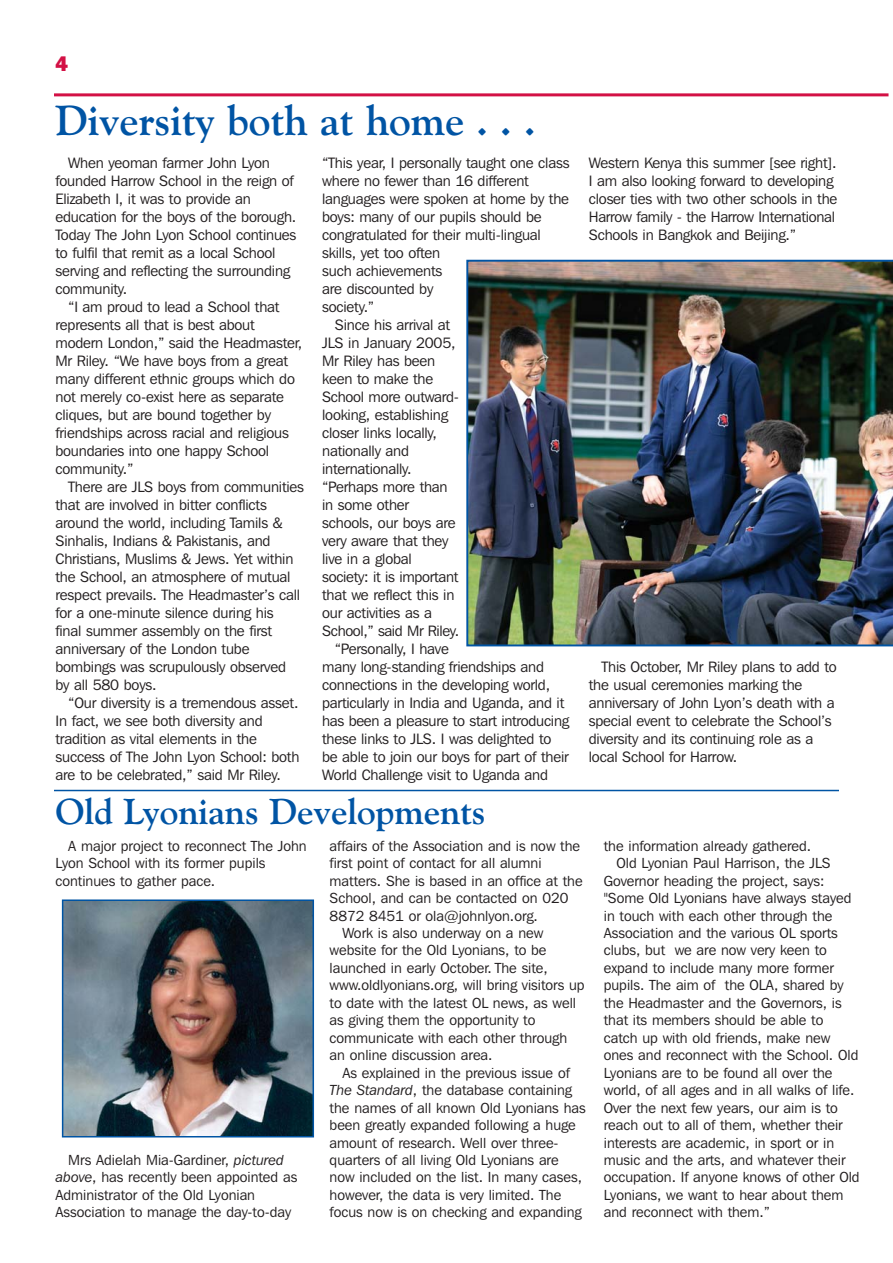
<style>
.page{position:relative;width:893px;height:1263px;background:#fff}
.page>*{position:absolute;margin:0;border:0;box-sizing:border-box;transform-origin:0 0}
.t1{font:700 42px "Goudy Old Style BT";color:#0054a4}
.t2{font:700 36px "Goudy Old Style BT";color:#0054a4}
.t3{font:800 21px "Franklin Gothic";color:#d31145}
.t4{font:15px/18px "Franklin Gothic IT Cby BT";letter-spacing:-.01em;color:#231f20}
.t5{font:14.55px/17.4px "Franklin Gothic IT Cby BT";color:#231f20}
.s1{font-style:italic}
</style>
<div class="page">
<hr style="left:54px;top:93px;width:834px;height:3px;background:#d31145">
<hr style="left:54px;top:790px;width:785px;height:1px;background:#0054a4">
<img style="left:466px;top:260px;width:427px;height:386px">
<img style="left:65px;top:902px;width:246px;height:232px">
<div style="left:62px;top:899px;width:252px;height:238px;border:2px solid #0054a4"></div>
<h3 class="t3" style="left:56px;top:57px;width:14px">4</h3>
<h1 class="t1" style="left:56px;top:105px;width:482px">Diversity both at home . . .</h1>
<p class="t4" style="left:55px;top:155px;width:242px;text-indent:13px">When yeoman farmer John Lyon founded Harrow School in the reign of<br>Elizabeth I, it was to provide an education for the boys of the borough.<br>Today The John Lyon School continues to fulfil that remit as a local School serving and reflecting the surrounding community.</p>
<p class="t4" style="left:55px;top:299px;width:248px;text-indent:13px">“I am proud to lead a School that represents all that is best about modern London,” said the Headmaster, Mr Riley. “We have boys from a great many different ethnic groups which do not merely co-exist here as separate cliques, but are bound together by friendships across racial and religious boundaries into one happy School community.”</p>
<p class="t4" style="left:55px;top:479px;width:250px;text-indent:13px">There are JLS boys from communities that are involved in bitter conflicts around the world, including Tamils &amp; Sinhalis, Indians &amp; Pakistanis, and Christians, Muslims &amp; Jews. Yet within the School, an atmosphere of mutual respect prevails. The Headmaster’s call for a one-minute silence during his<br>final summer assembly on the first anniversary of the London tube bombings was scrupulously observed<br>by all 580 boys.</p>
<p class="t4" style="left:55px;top:695px;width:245px;text-indent:13px">“Our diversity is a tremendous asset.<br>In fact, we see both diversity and tradition as vital elements in the success of The John Lyon School: both are to be celebrated,” said Mr Riley.</p>
<p class="t4" style="left:322px;top:155px;width:249px">“This year, I personally taught one class</p>
<p class="t4" style="left:322px;top:173px;width:208px">where no fewer than 16 different</p>
<p class="t4" style="left:322px;top:191px;width:248px">languages were spoken at home by the</p>
<p class="t4" style="left:322px;top:209px;width:221px">boys: many of our pupils should be</p>
<p class="t4" style="left:322px;top:227px;width:220px">congratulated for their multi-lingual</p>
<p class="t4" style="left:322px;top:245px;width:120px">skills, yet too often</p>
<p class="t4" style="left:322px;top:263px;width:122px">such achievements</p>
<p class="t4" style="left:322px;top:281px;width:113px">are discounted by</p>
<p class="t4" style="left:322px;top:299px;width:54px">society.”</p>
<p class="t4" style="left:335px;top:317px;width:117px">Since his arrival at</p>
<p class="t4" style="left:322px;top:335px;width:135px">JLS in January 2005,</p>
<p class="t4" style="left:322px;top:353px;width:115px">Mr Riley has been</p>
<p class="t4" style="left:322px;top:371px;width:113px">keen to make the</p>
<p class="t4" style="left:322px;top:389px;width:138px">School more outward-</p>
<p class="t4" style="left:322px;top:407px;width:127px">looking, establishing</p>
<p class="t4" style="left:322px;top:425px;width:116px">closer links locally,</p>
<p class="t4" style="left:322px;top:443px;width:88px">nationally and</p>
<p class="t4" style="left:322px;top:461px;width:91px">internationally.</p>
<p class="t4" style="left:322px;top:479px;width:127px">“Perhaps more than</p>
<p class="t4" style="left:322px;top:497px;width:89px">in some other</p>
<p class="t4" style="left:322px;top:515px;width:135px">schools, our boys are</p>
<p class="t4" style="left:322px;top:533px;width:128px">very aware that they</p>
<p class="t4" style="left:322px;top:551px;width:91px">live in a global</p>
<p class="t4" style="left:322px;top:569px;width:138px">society: it is important</p>
<p class="t4" style="left:322px;top:587px;width:134px">that we reflect this in</p>
<p class="t4" style="left:322px;top:605px;width:111px">our activities as a</p>
<p class="t4" style="left:322px;top:623px;width:139px">School,” said Mr Riley.</p>
<p class="t4" style="left:335px;top:641px;width:115px">“Personally, I have</p>
<p class="t4" style="left:322px;top:659px;width:223px">many long-standing friendships and</p>
<p class="t4" style="left:322px;top:677px;width:230px">connections in the developing world,</p>
<p class="t4" style="left:322px;top:695px;width:244px">particularly in India and Uganda, and it</p>
<p class="t4" style="left:322px;top:713px;width:248px">has been a pleasure to start introducing</p>
<p class="t4" style="left:322px;top:731px;width:231px">these links to JLS. I was delighted to</p>
<p class="t4" style="left:322px;top:749px;width:248px">be able to join our boys for part of their</p>
<p class="t4" style="left:322px;top:767px;width:227px">World Challenge visit to Uganda and</p>
<h2 class="t2" style="left:56px;top:798px;width:432px">Old Lyonians Developments</h2>
<p class="t4" style="left:589px;top:155px;width:250px">Western Kenya this summer [see right].<br>I am also looking forward to developing closer ties with two other schools in the Harrow family - the Harrow International Schools in Bangkok and Beijing.”</p>
<p class="t4" style="left:589px;top:659px;width:249px;text-indent:13px">This October, Mr Riley plans to add to the usual ceremonies marking the anniversary of John Lyon’s death with a special event to celebrate the School’s diversity and its continuing role as a local School for Harrow.</p>
<p class="t5" style="left:55px;top:838px;width:253px;text-indent:13px">A major project to reconnect The John<br>Lyon School with its former pupils continues to gather pace.</p>
<p class="t5" style="left:55px;top:1152px;width:243px;text-indent:13px">Mrs Adielah Mia-Gardiner, <span class="s1">pictured above</span>, has recently been appointed as Administrator of the Old Lyonian Association to manage the day-to-day</p>
<p class="t5" style="left:330px;top:838px;width:252px">affairs of the Association and is now the</p>
<p class="t5" style="left:330px;top:855px;width:213px">first point of contact for all alumni</p>
<p class="t5" style="left:330px;top:873px;width:255px">matters. She is based in an office at the</p>
<p class="t5" style="left:330px;top:890px;width:240px">School, and can be contacted on 020</p>
<p class="t5" style="left:330px;top:908px;width:210px">8872 8451 or ola@johnlyon.org.</p>
<p class="t5" style="left:342px;top:925px;width:202px">Work is also underway on a new</p>
<p class="t5" style="left:330px;top:943px;width:218px">website for the Old Lyonians, to be</p>
<p class="t5" style="left:330px;top:960px;width:220px">launched in early October. The site,</p>
<p class="t5" style="left:330px;top:978px;width:256px">www.oldlyonians.org, will bring visitors up</p>
<p class="t5" style="left:330px;top:995px;width:248px">to date with the latest OL news, as well</p>
<p class="t5" style="left:330px;top:1013px;width:207px">as giving them the opportunity to</p>
<p class="t5" style="left:330px;top:1030px;width:239px">communicate with each other through</p>
<p class="t5" style="left:330px;top:1047px;width:164px">an online discussion area.</p>
<p class="t5" style="left:342px;top:1065px;width:229px">As explained in the previous issue of</p>
<p class="t5" style="left:330px;top:1082px;width:244px"><span class="s1">The Standard</span>, the database containing</p>
<p class="t5" style="left:330px;top:1100px;width:258px">the names of all known Old Lyonians has</p>
<p class="t5" style="left:330px;top:1117px;width:248px">been greatly expanded following a huge</p>
<p class="t5" style="left:330px;top:1135px;width:231px">amount of research. Well over three-</p>
<p class="t5" style="left:330px;top:1152px;width:231px">quarters of all living Old Lyonians are</p>
<p class="t5" style="left:330px;top:1170px;width:254px">now included on the list. In many cases,</p>
<p class="t5" style="left:330px;top:1187px;width:233px">however, the data is very limited. The</p>
<p class="t5" style="left:330px;top:1205px;width:253px">focus now is on checking and expanding</p>
<p class="t5" style="left:604px;top:838px;width:209px">the information already gathered.</p>
<p class="t5" style="left:617px;top:855px;width:216px">Old Lyonian Paul Harrison, the JLS</p>
<p class="t5" style="left:604px;top:873px;width:222px">Governor heading the project, says:</p>
<p class="t5" style="left:604px;top:890px;width:249px">"Some Old Lyonians have always stayed</p>
<p class="t5" style="left:604px;top:908px;width:230px">in touch with each other through the</p>
<p class="t5" style="left:604px;top:925px;width:236px">Association and the various OL sports</p>
<p class="t5" style="left:604px;top:943px;width:225px">clubs, but we are now very keen to</p>
<p class="t5" style="left:604px;top:960px;width:232px">expand to include many more former</p>
<p class="t5" style="left:604px;top:978px;width:241px">pupils. The aim of the OLA, shared by</p>
<p class="t5" style="left:604px;top:995px;width:239px">the Headmaster and the Governors, is</p>
<p class="t5" style="left:604px;top:1013px;width:221px">that its members should be able to</p>
<p class="t5" style="left:604px;top:1030px;width:228px">catch up with old friends, make new</p>
<p class="t5" style="left:604px;top:1047px;width:256px">ones and reconnect with the School. Old</p>
<p class="t5" style="left:604px;top:1065px;width:230px">Lyonians are to be found all over the</p>
<p class="t5" style="left:604px;top:1082px;width:252px">world, of all ages and in all walks of life.</p>
<p class="t5" style="left:604px;top:1100px;width:236px">Over the next few years, our aim is to</p>
<p class="t5" style="left:604px;top:1117px;width:240px">reach out to all of them, whether their</p>
<p class="t5" style="left:604px;top:1135px;width:232px">interests are academic, in sport or in</p>
<p class="t5" style="left:604px;top:1152px;width:243px">music and the arts, and whatever their</p>
<p class="t5" style="left:604px;top:1170px;width:257px">occupation. If anyone knows of other Old</p>
<p class="t5" style="left:604px;top:1187px;width:241px">Lyonians, we want to hear about them</p>
<p class="t5" style="left:604px;top:1205px;width:168px">and reconnect with them.”</p>
</div>
